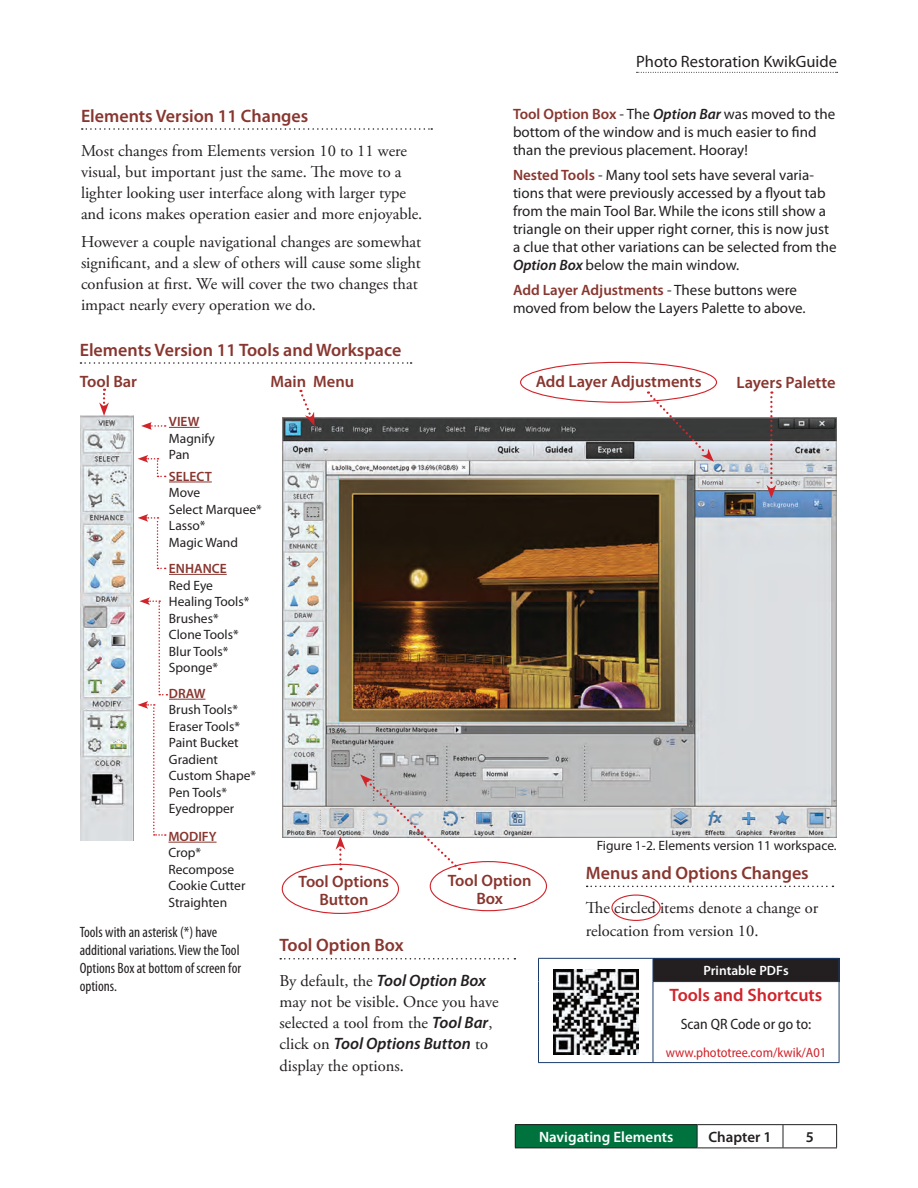
<style>
.page{position:relative;width:918px;height:1188px;background:#fff}
.page>*{position:absolute;margin:0;border:0;box-sizing:border-box;transform-origin:0 0}
.t1{font:600 18px "Myriad Pro";color:#88362f}
.t2{font:600 18px "Myriad Pro";color:#d1232a}
.t3{font:16.5px/21px "Adobe Garamond Pro";color:#231f20}
.t4{font:600 16.5px/18px "Myriad Pro";color:#88362f;text-align:center}
.t5{font:italic 600 16.5px "Myriad Pro";color:#231f20}
.t6{font:16.5px "Myriad Pro";color:#231f20}
.t7{font:15px/18px "Myriad Pro";color:#231f20}
.t8{font:condensed 15px/18px "Myriad Pro";color:#231f20}
.t9{font:600 15px "Myriad Pro";color:#fff}
.t10{font:semi-condensed 15px "Myriad Pro";color:#231f20}
.t11{font:600 15px "Myriad Pro";color:#231f20}
.t12{font:13.5px/16.5px "Myriad Pro";color:#231f20}
.t13{font:600 13.5px "Myriad Pro";color:#88362f}
.t14{font:semi-condensed 13.5px "Myriad Pro";color:#d1232a}
.t15{font:600 13.5px "Myriad Pro";color:#fff}
.s1{font-weight:600;color:#88362f}
.s2{font-weight:600;font-style:italic}
.s3{font-family:"Myriad Pro";font-weight:600;font-style:italic}
.s4{font-family:"Adobe Garamond Pro";font-weight:400;font-style:normal}
.s5{font-stretch:normal}
</style>
<div class="page">
<div style="left:515px;top:1125px;width:182px;height:23px;background:#00723e"></div>
<hr style="left:515px;top:1124px;width:182px;height:1px;background:#231f20">
<svg style="left:515px;top:1125px;width:1px;height:23px"></svg>
<hr style="left:697px;top:1124px;width:86px;height:1px;background:#231f20">
<svg style="left:697px;top:1125px;width:1px;height:23px"></svg>
<hr style="left:783px;top:1124px;width:54px;height:1px;background:#231f20">
<svg style="left:783px;top:1125px;width:1px;height:23px"></svg>
<svg style="left:836px;top:1125px;width:1px;height:23px"></svg>
<hr style="left:515px;top:1148px;width:182px;height:1px;background:#231f20">
<hr style="left:697px;top:1148px;width:86px;height:1px;background:#231f20">
<hr style="left:783px;top:1148px;width:54px;height:1px;background:#231f20">
<svg style="left:637px;top:72px;width:201px;height:1px"></svg>
<img style="left:283px;top:417px;width:553px;height:420px">
<img style="left:81px;top:415px;width:53px;height:426px">
<hr style="left:169px;top:699px;width:37px;height:1px;background:#88362f">
<svg style="left:299px;top:390px;width:16px;height:36px"></svg>
<svg style="left:141px;top:422px;width:25px;height:8px"></svg>
<svg style="left:99px;top:389px;width:10px;height:27px"></svg>
<svg style="left:138px;top:455px;width:28px;height:22px"></svg>
<svg style="left:766px;top:391px;width:10px;height:107px"></svg>
<svg style="left:360px;top:774px;width:100px;height:96px"></svg>
<hr style="left:169px;top:427px;width:30px;height:1px;background:#88362f">
<hr style="left:169px;top:482px;width:43px;height:1px;background:#88362f">
<svg style="left:82px;top:128px;width:350px;height:2px"></svg>
<hr style="left:169px;top:574px;width:58px;height:1px;background:#88362f">
<hr style="left:168px;top:842px;width:49px;height:1px;background:#88362f">
<svg style="left:138px;top:514px;width:28px;height:55px"></svg>
<svg style="left:138px;top:597px;width:29px;height:239px"></svg>
<svg style="left:648px;top:391px;width:66px;height:71px"></svg>
<svg style="left:336px;top:836px;width:9px;height:34px"></svg>
<div style="left:520px;top:362px;width:197px;height:41px;border:1px solid #d1232a;border-radius:50%"></div>
<div style="left:430px;top:861px;width:117px;height:50px;border:1px solid #d1232a;border-radius:50%"></div>
<div style="left:282px;top:864px;width:117px;height:50px;border:1px solid #d1232a;border-radius:50%"></div>
<svg style="left:587px;top:886px;width:246px;height:1px"></svg>
<svg style="left:280px;top:958px;width:235px;height:2px"></svg>
<svg style="left:81px;top:362px;width:331px;height:2px"></svg>
<div style="left:611px;top:895px;width:50px;height:26px;border:1px solid #d1232a;border-radius:50%"></div>
<div style="left:653px;top:958px;width:186px;height:24px;background:#231f20"></div>
<hr style="left:538px;top:958px;width:115px;height:1px;background:#1b3c6b">
<svg style="left:538px;top:959px;width:1px;height:23px"></svg>
<hr style="left:653px;top:958px;width:186px;height:1px;background:#1b3c6b">
<svg style="left:653px;top:959px;width:1px;height:22px"></svg>
<svg style="left:839px;top:959px;width:1px;height:22px"></svg>
<hr style="left:538px;top:982px;width:1px;height:80px;background:#1b3c6b">
<hr style="left:653px;top:981px;width:186px;height:1px;background:#1b3c6b">
<hr style="left:653px;top:982px;width:1px;height:80px;background:#1b3c6b">
<hr style="left:839px;top:982px;width:1px;height:80px;background:#1b3c6b">
<hr style="left:538px;top:1062px;width:115px;height:1px;background:#1b3c6b">
<hr style="left:653px;top:1062px;width:186px;height:1px;background:#1b3c6b">
<img style="left:553px;top:970px;width:85px;height:84px">
<p class="t1" style="left:81px;top:105px;width:229px">Elements Version 11 Changes</p>
<p class="t3" style="left:81px;top:141px;width:343px">Most changes from Elements version 10 to 11 were visual, but important just the same. The move to a lighter looking user interface along with larger type and icons makes operation easier and more enjoyable.</p>
<p class="t3" style="left:81px;top:232px;width:342px">However a couple navigational changes are somewhat significant, and a slew of others will cause some slight confusion at first. We will cover the two changes that impact nearly every operation we do.</p>
<p class="t1" style="left:80px;top:340px;width:323px">Elements Version 11 Tools and Workspace</p>
<p class="t6" style="left:636px;top:51px;width:202px">Photo Restoration KwikGuide</p>
<p class="t7" style="left:513px;top:105px;width:324px"><span class="s1">Tool Option Box</span> - The <span class="s2">Option Bar</span> was moved to the bottom of the window and is much easier to find than the previous placement . Hooray!</p>
<p class="t7" style="left:513px;top:166px;width:325px"><span class="s1">Nested Tools</span> - Many tool sets have several varia&shy;tions that were previously accessed by a flyout tab from the main Tool Bar . While the icons still show a triangle on their upper right corner, this is now just a clue that other variations can be selected from the <span class="s2">Option Box</span> below the main window .</p>
<p class="t7" style="left:513px;top:280px;width:294px"><span class="s1">Add Layer Adjustments</span> - These buttons were moved from below the Layers Palette to above .</p>
<p class="t4" style="left:80px;top:373px;width:59px">Tool Bar</p>
<p class="t4" style="left:271px;top:373px;width:85px">Main Menu</p>
<p class="t4" style="left:737px;top:374px;width:101px">Layers Palette</p>
<p class="t4" style="left:536px;top:373px;width:167px">Add Layer Adjustments</p>
<p class="t13" style="left:169px;top:414px;width:32px">VIEW</p>
<p class="t12" style="left:169px;top:430px;width:47px">Magnify<br>Pan</p>
<p class="t13" style="left:169px;top:469px;width:44px">SELECT</p>
<p class="t12" style="left:169px;top:484px;width:94px">Move<br>Select Marquee*<br>Lasso*<br>Magic Wand</p>
<p class="t13" style="left:169px;top:561px;width:59px">ENHANCE</p>
<p class="t12" style="left:169px;top:577px;width:82px">Red Eye<br>Healing Tools*<br>Brushes*<br>Clone Tools*<br>Blur Tools*<br>Sponge*</p>
<p class="t13" style="left:169px;top:686px;width:38px">DRAW</p>
<p class="t12" style="left:169px;top:701px;width:89px">Brush Tools*<br>Eraser Tools*<br>Paint Bucket<br>Gradient<br>Custom Shape*<br>Pen Tools*<br>Eyedropper</p>
<p class="t13" style="left:168px;top:829px;width:50px">MODIFY</p>
<p class="t12" style="left:168px;top:844px;width:78px">Crop*<br>Recompose<br>Cookie Cutter<br>Straighten</p>
<p class="t8" style="left:80px;top:922px;width:163px">Tools with an asterisk (*) have additional variations. View the Tool<br>Options Box at bottom of screen for options.</p>
<p class="t12" style="left:597px;top:837px;width:242px">Figure 1-2 . Elements version 11 workspace .</p>
<p class="t4" style="left:299px;top:872px;width:92px">Tool Options<br>Button</p>
<p class="t4" style="left:448px;top:872px;width:85px">Tool Option<br>Box</p>
<p class="t1" style="left:586px;top:863px;width:224px">Menus and Options Changes</p>
<p class="t3" style="left:586px;top:897px;width:234px;line-height:22.5px">The circled items denote a change or relocation from version 10.</p>
<p class="t1" style="left:279px;top:935px;width:126px">Tool Option Box</p>
<p class="t3" style="left:279px;top:971px;width:221px">By default, the <span class="s3">Tool Option Box </span>may not be visible. Once you have selected a tool from the <span class="s3">Tool Bar</span>,</p>
<p class="t5" style="left:279px;top:1034px;width:210px"><span class="s4">click on</span> Tool Options Button <span class="s4">to</span></p>
<p class="t3" style="left:279px;top:1056px;width:126px">display the options.</p>
<p class="t15" style="left:703px;top:963px;width:87px">Printable PDFs</p>
<p class="t2" style="left:670px;top:985px;width:154px">Tools and Shortcuts</p>
<p class="t10" style="left:681px;top:1015px;width:132px">Scan QR Code or go to<span class="s5">:</span></p>
<p class="t14" style="left:666px;top:1044px;width:162px">www.phototree.com/kwik/A01</p>
<p class="t9" style="left:539px;top:1129px;width:136px">Navigating Elements</p>
<p class="t11" style="left:708px;top:1129px;width:65px">Chapter 1</p>
<p class="t11" style="left:806px;top:1129px;width:10px">5</p>
</div>
